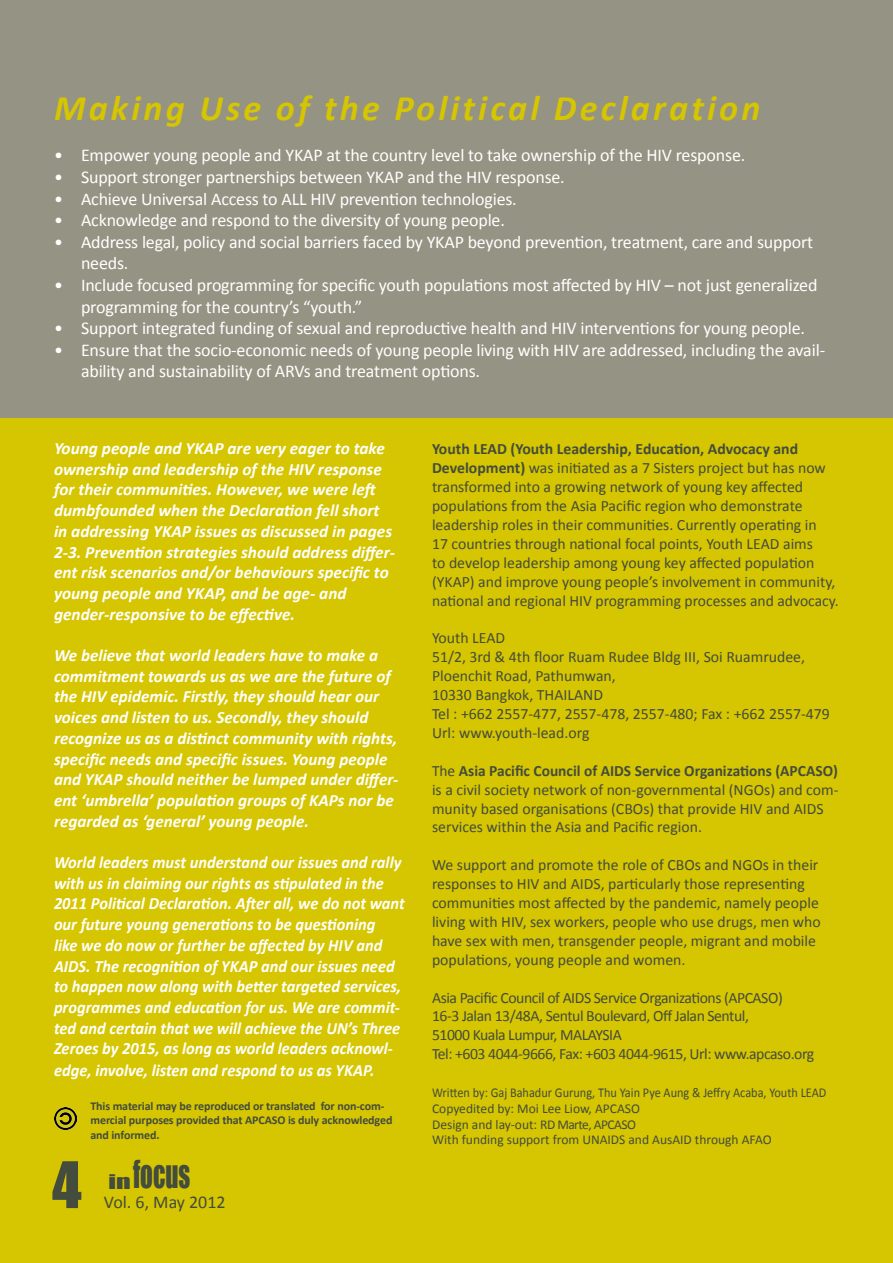
<style>
.page{position:relative;width:893px;height:1263px;background:#fff}
.page>*{position:absolute;margin:0;border:0;box-sizing:border-box;transform-origin:0 0}
.t1{font:59.25px "Impact";color:#434c3d}
.t2{font:italic 700 36px "Calibri";letter-spacing:.09em;color:#d6c501}
.t3{font:35.4px "Impact";color:#434c3d;scale:.71 1}
.t4{font:18.45px "Impact";color:#434c3d;scale:1.51 1}
.t5{font:18px/21.6px "Calibri";letter-spacing:-.01em;color:#fff}
.t6{font:18px "Calibri";color:#434c3d}
.t7{font:italic 700 17.25px/20.7px "Calibri";color:#fff}
.t8{font:italic 700 17.25px/20.9px "Calibri";color:#fff;scale:.95 1}
.t9{font:15.75px/18.9px "Calibri";color:#434c3d}
.t10{font:15.75px "Calibri";letter-spacing:-.03em;color:#434c3d}
.t11{font:700 15.75px "Calibri";color:#434c3d}
.t12{font:13.5px "Calibri";color:#434c3d}
.t13{font:13.5px "Calibri";color:#434c3d;scale:.91 1}
.t14{font:700 12px/14.4px "Calibri";letter-spacing:-.01em;color:#434c3d}
.s1{font-weight:700}
</style>
<div class="page">
<div style="left:0;top:416px;width:893px;height:847px;background:#d6c501"></div>
<div style="left:0;top:0;width:893px;height:418px;background:#959383"></div>
<img style="left:54px;top:1107px;width:22px;height:22px">
<p class="t2" style="left:54px;top:86px;width:708px">Making Use of the Political Declaration</p>
<p class="t5" style="left:81px;top:144px;width:666px">Empower young people and YKAP at the country level to take ownership of the HIV response.</p>
<p class="t5" style="left:81px;top:165px;width:485px">Support stronger partnerships between YKAP and the HIV response.</p>
<p class="t5" style="left:81px;top:187px;width:437px">Achieve Universal Access to ALL HIV prevention technologies.</p>
<p class="t5" style="left:81px;top:209px;width:425px">Acknowledge and respond to the diversity of young people.</p>
<p class="t5" style="left:81px;top:230px;width:734px">Address legal, policy and social barriers faced by YKAP beyond prevention, treatment, care and support needs.</p>
<p class="t5" style="left:81px;top:273px;width:738px">Include focused programming for specific youth populations most affected by HIV – not just generalized programming for the country’s “youth.”</p>
<p class="t5" style="left:81px;top:317px;width:725px">Support integrated funding of sexual and reproductive health and HIV interventions for young people.</p>
<p class="t5" style="left:81px;top:338px;width:746px">Ensure that the socio-economic needs of young people living with HIV are addressed, including the avail&shy;ability and sustainability of ARVs and treatment options.</p>
<p class="t5" style="left:54px;top:144px;width:10px;text-align:justify">• • • • •</p>
<p class="t5" style="left:54px;top:273px;width:10px">•</p>
<p class="t5" style="left:54px;top:317px;width:10px">• •</p>
<p class="t7" style="left:54px;top:437px;width:342px">Young people and YKAP are very eager to take ownership and leadership of the HIV response for their communities. However, we were left dumbfounded when the Declaration fell short in addressing YKAP issues as discussed in pages 2-3. Prevention strategies should address differ&shy;ent risk scenarios and/or behaviours specific to young people and YKAP, and be age- and</p>
<p class="t7" style="left:54px;top:603px;width:243px">gender-responsive to be effective.</p>
<p class="t7" style="left:54px;top:644px;width:346px">We believe that world leaders have to make a commitment towards us as we are the future of the HIV epidemic. Firstly, they should hear our voices and listen to us. Secondly, they should recognize us as a distinct community with rights, specific needs and specific issues. Young people and YKAP should neither be lumped under differ&shy;ent ‘umbrella’ population groups of KAPs nor be regarded as ‘general’ young people.</p>
<p class="t8" style="left:54px;top:851px;width:371px">World leaders must understand our issues and rally with us in claiming our rights as stipulated in the 2011 Political Declaration. After all, we do not want our future young generations to be questioning<br>like we do now or further be affected by HIV and AIDS. The recognition of YKAP and our issues need to happen now along with better targeted services, programmes and education for us. We are commit&shy;ted and certain that we will achieve the UN’s Three Zeroes by 2015, as long as world leaders acknowl&shy;edge, involve, listen and respond to us as YKAP.</p>
<p class="t1" style="left:52px;top:1139px;width:31px">4</p>
<p class="t14" style="left:90px;top:1098px;width:303px">This material may be reproduced or translated for non-com&shy;mercial purposes provided that APCASO is duly acknowledged and informed.</p>
<p class="t3" style="left:133px;top:1147px;width:82px">FOCUS</p>
<p class="t6" style="left:104px;top:1191px;width:123px">Vol. 6, May 2012</p>
<p class="t4" style="left:108px;top:1167px;width:16px">IN</p>
<p class="t11" style="left:432px;top:439px;width:368px">Youth LEAD (Youth Leadership, Education, Advocacy and</p>
<p class="t9" style="left:432px;top:458px;width:408px"><span class="s1">Development)</span> was initiated as a 7 Sisters project but has now transformed into a growing network of young key affected populations from the Asia Pacific region who demonstrate leadership roles in their communities. Currently operating in<br>17 countries through national focal points, Youth LEAD aims<br>to develop leadership among young key affected population (YKAP) and improve young people’s involvement in community, national and regional HIV programming processes and advocacy.</p>
<p class="t9" style="left:432px;top:628px;width:75px">Youth LEAD</p>
<p class="t9" style="left:432px;top:647px;width:374px">51/2, 3rd &amp; 4th floor Ruam Rudee Bldg III, Soi Ruamrudee,<br>Ploenchit Road, Pathumwan,</p>
<p class="t9" style="left:432px;top:685px;width:173px">10330 Bangkok, THAILAND</p>
<p class="t9" style="left:432px;top:703px;width:399px">Tel : +662 2557-477, 2557-478, 2557-480; Fax : +662 2557-479</p>
<p class="t9" style="left:432px;top:722px;width:159px">Url: www.youth-lead.org</p>
<p class="t9" style="left:432px;top:760px;width:408px">The <span class="s1">Asia Pacific Council of AIDS Service Organizations (APCASO) </span>is a civil society network of non-governmental (NGOs) and com&shy;munity based organisations (CBOs) that provide HIV and AIDS services within the Asia and Pacific region.</p>
<p class="t9" style="left:432px;top:855px;width:390px">We support and promote the role of CBOs and NGOs in their responses to HIV and AIDS, particularly those representing communities most affected by the pandemic, namely people living with HIV, sex workers, people who use drugs, men who have sex with men, transgender people, migrant and mobile populations, young people and women.</p>
<p class="t10" style="left:432px;top:987px;width:352px">Asia Pacific Council of AIDS Service Organizations (APCASO)</p>
<p class="t10" style="left:432px;top:1006px;width:318px">16-3 Jalan 13/48A, Sentul Boulevard, Off Jalan Sentul,</p>
<p class="t10" style="left:432px;top:1025px;width:191px">51000 Kuala Lumpur, MALAYSIA</p>
<p class="t10" style="left:432px;top:1044px;width:384px">Tel: +603 4044-9666, Fax: +603 4044-9615, Url: www.apcaso.org</p>
<p class="t13" style="left:432px;top:1084px;width:435px">Written by: Gaj Bahadur Gurung, Thu Yain Pye Aung &amp; Jeffry Acaba, Youth LEAD</p>
<p class="t12" style="left:432px;top:1100px;width:209px">Copyedited by: Moi Lee Liow, APCASO</p>
<p class="t12" style="left:432px;top:1116px;width:206px">Design and lay-out: RD Marte, APCASO</p>
<p class="t12" style="left:432px;top:1131px;width:341px">With funding support from UNAIDS and AusAID through AFAO</p>
</div>
